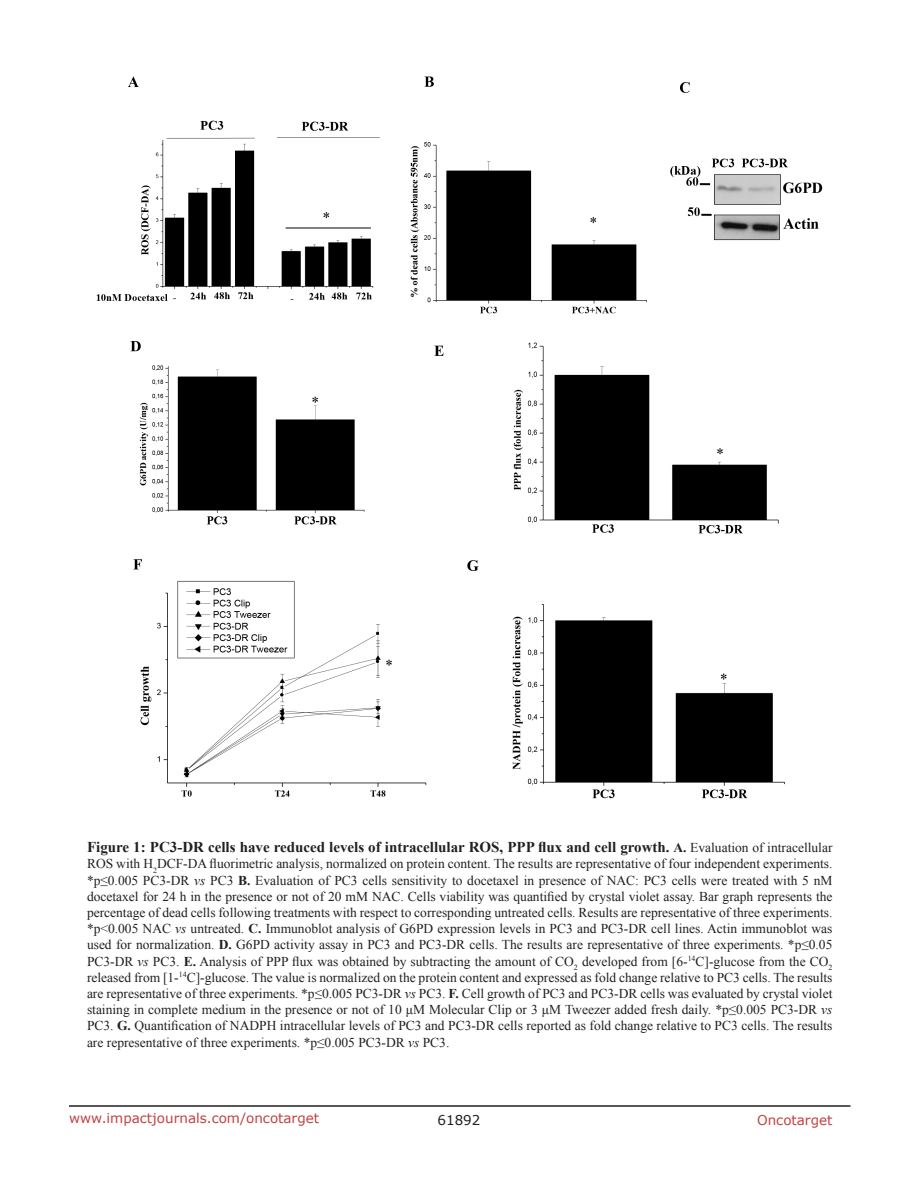
<style>
.page{position:relative;width:918px;height:1188px;background:#fff}
.page>*{position:absolute;margin:0;border:0;box-sizing:border-box;transform-origin:0 0}
.figuretext{font:700 15px "Times New Roman";color:#231f20}
.figuretext-2{font:13.5px/16.2px "Times New Roman";color:#231f20;text-align:justify}
.t1{font:13.5px "Verdana";color:#c24141}
.t2{font:13.5px "Verdana";color:#231f20}
.s1{font-size:13.5px}
.s2{font-weight:400;font-size:13.5px}
.s3{font-style:italic}
.s4{font-weight:700}
</style>
<div class="page">
<hr style="left:69px;top:1105px;width:781px;height:2px;background:#231f20">
<img style="left:96px;top:76px;width:727px;height:723px">
<p class="figuretext" style="left:87px;top:837px;width:747px">Figure 1: PC3-DR cells have reduced levels of intracellular ROS, PPP flux and cell growth. <span class="s1">A.</span> <span class="s2">Evaluation of intracellular</span></p>
<p class="figuretext-2" style="left:87px;top:856px;width:747px">ROS with H<sub>2</sub>DCF-DA fluorimetric analysis, normalized on protein content. The results are representative of four independent experiments. *p≤0.005 PC3-DR <span class="s3">vs</span> PC3 <span class="s4">B.</span> Evaluation of PC3 cells sensitivity to docetaxel in presence of NAC: PC3 cells were treated with 5 nM docetaxel for 24 h in the presence or not of 20 mM NAC. Cells viability was quantified by crystal violet assay. Bar graph represents the percentage of dead cells following treatments with respect to corresponding untreated cells. Results are representative of three experiments. *p&lt;0.005 NAC <span class="s3">vs</span> untreated. <span class="s4">C.</span> Immunoblot analysis of G6PD expression levels in PC3 and PC3-DR cell lines. Actin immunoblot was used for normalization. <span class="s4">D.</span> G6PD activity assay in PC3 and PC3-DR cells. The results are representative of three experiments. *p≤0.05<br>PC3-DR <span class="s3">vs</span> PC3. <span class="s4">E.</span> Analysis of PPP flux was obtained by subtracting the amount of CO<sub>2</sub> developed from [6-<sup>14</sup>C]-glucose from the CO<sub>2 </sub>released from [1-<sup>14</sup>C]-glucose. The value is normalized on the protein content and expressed as fold change relative to PC3 cells. The results are representative of three experiments. *p≤0.005 PC3-DR <span class="s3">vs</span> PC3. <span class="s4">F.</span> Cell growth of PC3 and PC3-DR cells was evaluated by crystal violet staining in complete medium in the presence or not of 10 μM Molecular Clip or 3 μM Tweezer added fresh daily. *p≤0.005 PC3-DR <span class="s3">vs </span>PC3. <span class="s4">G.</span> Quantification of NADPH intracellular levels of PC3 and PC3-DR cells reported as fold change relative to PC3 cells. The results are representative of three experiments. *p≤0.005 PC3-DR <span class="s3">vs</span> PC3.</p>
<p class="t1" style="left:69px;top:1109px;width:252px">www.impactjournals.com/oncotarget</p>
<p class="t2" style="left:438px;top:1111px;width:44px">61892</p>
<p class="t1" style="left:757px;top:1111px;width:77px">Oncotarget</p>
</div>
